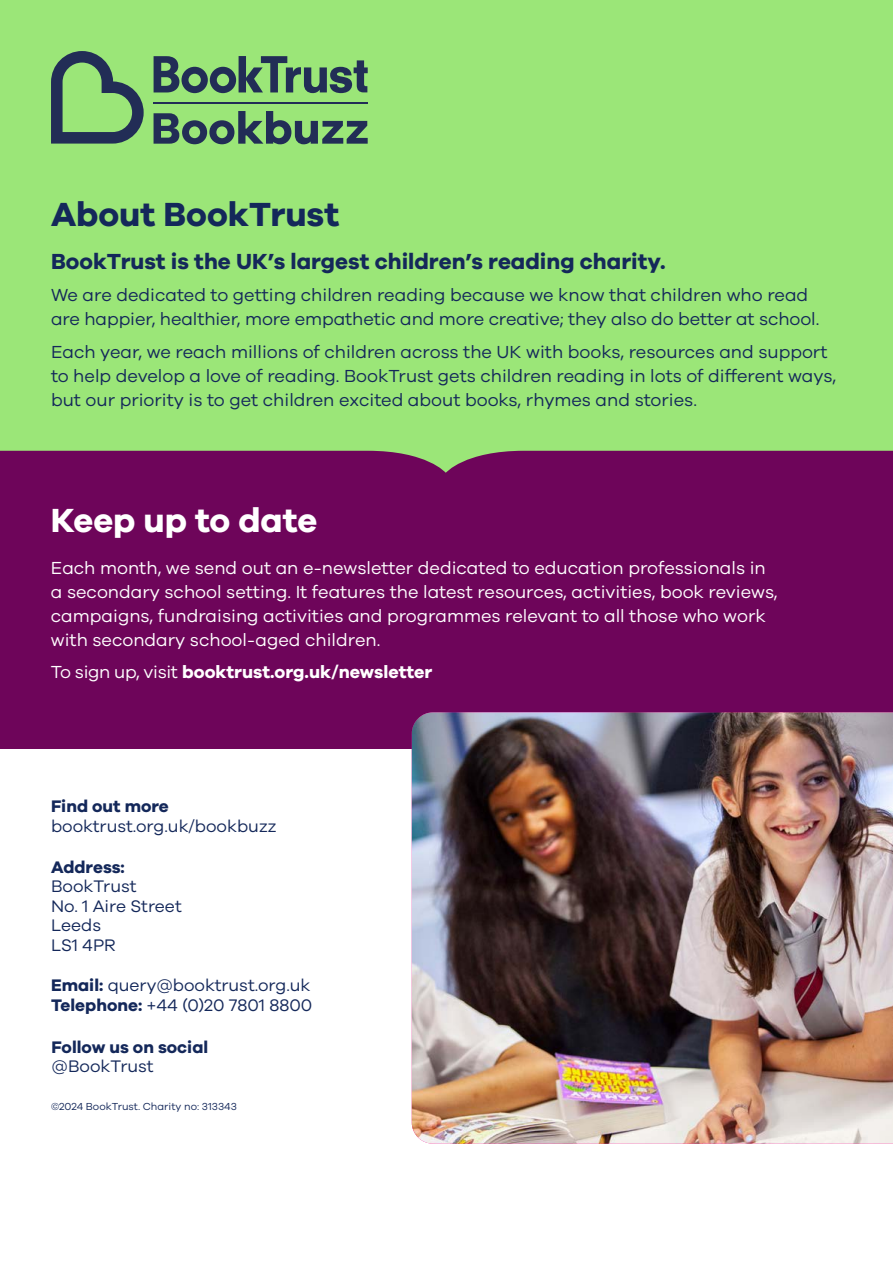
<style>
.page{position:relative;width:893px;height:1263px;background:#fff}
.page>*{position:absolute;margin:0;border:0;box-sizing:border-box;transform-origin:0 0}
.t1{font:700 34.5px "Galano Grotesque";color:#14285a}
.t2{font:700 34.5px "Galano Grotesque";color:#fff}
.t3{font:700 22.5px "Galano Grotesque";color:#14285a}
.t4{font:18px/24px "Galano Grotesque";color:#14285a}
.t5{font:18px/24px "Galano Grotesque";color:#fff}
.t6{font:700 18px "Galano Grotesque";color:#fff}
.t7{font:17.25px/19.5px "Galano Grotesque";color:#14285a}
.t8{font:700 17.25px "Galano Grotesque";color:#14285a}
.t9{font:10.5px "Galano Grotesque";color:#14285a}
.s1{font-weight:400}
.s2{font-weight:700}
</style>
<div class="page">
<div style="left:0;top:0;width:893px;height:740px;background:#9be678"></div>
<div style="left:0;top:493px;width:893px;height:255px;background:#6e055a"></div>
<div style="left:0;top:451px;width:893px;height:42px;background:#6e055a"></div>
<img style="left:412px;top:712px;width:481px;height:432px">
<hr style="left:154px;top:102px;width:214px;height:2px;background:#222d56">
<svg style="left:51px;top:51px;width:93px;height:93px"></svg>
<svg style="left:154px;top:56px;width:214px;height:37px"></svg>
<svg style="left:154px;top:111px;width:214px;height:33px"></svg>
<h1 class="t1" style="left:51px;top:193px;width:290px">About BookTrust</h1>
<p class="t3" style="left:51px;top:247px;width:616px">BookTrust is the UK’s largest children’s reading charity.</p>
<p class="t4" style="left:51px;top:283px;width:770px">We are dedicated to getting children reading because we know that children who read are happier, healthier, more empathetic and more creative; they also do better at school.</p>
<p class="t4" style="left:51px;top:339px;width:787px">Each year, we reach millions of children across the UK with books, resources and support to help develop a love of reading. BookTrust gets children reading in lots of different ways, but our priority is to get children excited about books, rhymes and stories.</p>
<h1 class="t2" style="left:51px;top:499px;width:268px">Keep up to date</h1>
<p class="t5" style="left:51px;top:555px;width:728px">Each month, we send out an e-newsletter dedicated to education professionals in a secondary school setting. It features the latest resources, activities, book reviews, campaigns, fundraising activities and programmes relevant to all those who work with secondary school-aged children.</p>
<p class="t6" style="left:51px;top:661px;width:383px"><span class="s1">To sign up, visit</span> booktrust.org.uk/newsletter</p>
<p class="t8" style="left:51px;top:796px;width:119px">Find out more</p>
<p class="t7" style="left:51px;top:816px;width:227px">booktrust.org.uk/bookbuzz</p>
<p class="t8" style="left:51px;top:856px;width:75px">Address:</p>
<p class="t7" style="left:51px;top:876px;width:132px">BookTrust<br>No. 1 Aire Street<br>Leeds<br>LS1 4PR</p>
<p class="t7" style="left:51px;top:975px;width:263px"><span class="s2">Email:</span> query@booktrust.org.uk<br><span class="s2">Telephone:</span> +44 (0)20 7801 8800</p>
<p class="t8" style="left:52px;top:1036px;width:158px">Follow us on social</p>
<p class="t7" style="left:52px;top:1056px;width:104px">@BookTrust</p>
<p class="t9" style="left:51px;top:1100px;width:187px">©2024 BookTrust. Charity no: 313343</p>
</div>
